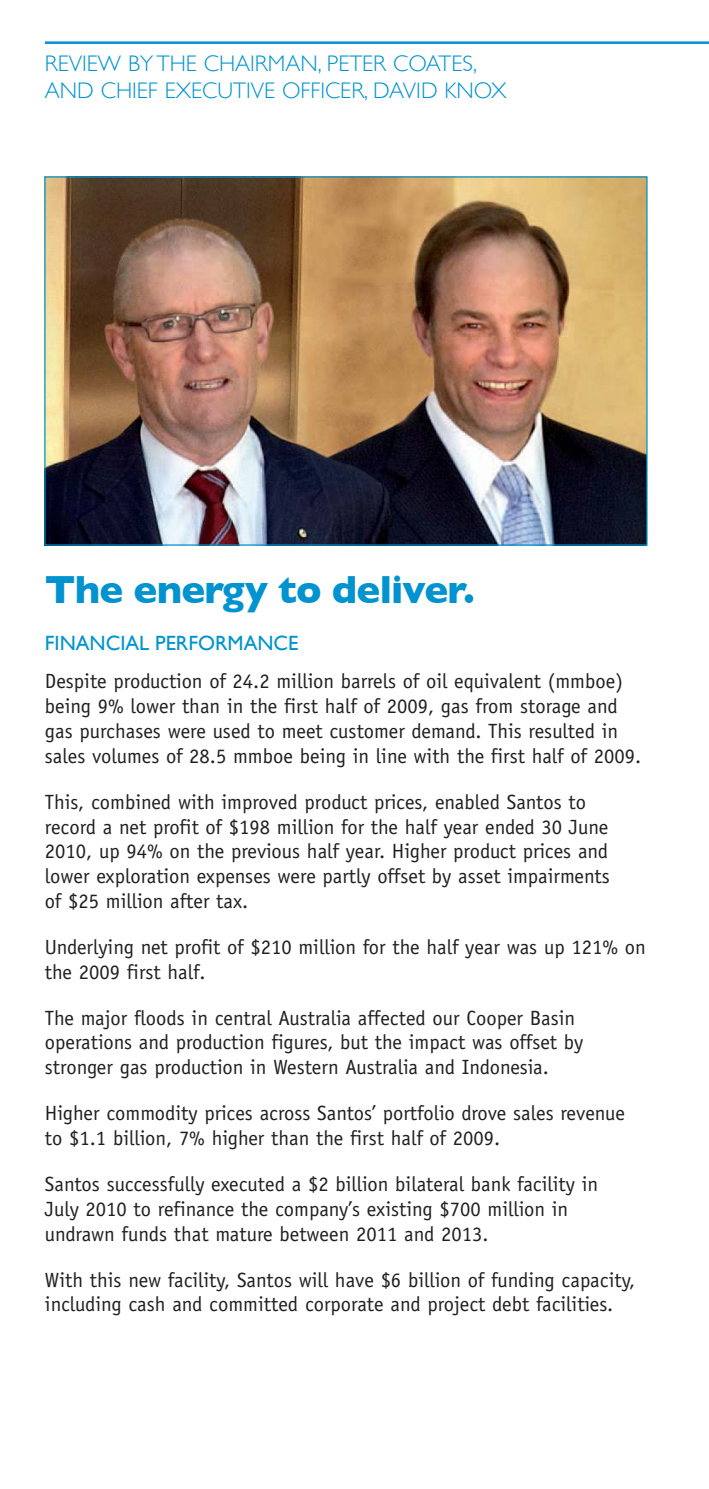
<style>
.page{position:relative;width:709px;height:1489px;background:#fff}
.page>*{position:absolute;margin:0;border:0;box-sizing:border-box;transform-origin:0 0}
.t1{font:700 40px "Gill Sans";letter-spacing:-.02em;color:#0093d0}
.t2{font:300 22.5px/27px "Gill Sans";color:#0093d0}
.t3{font:20.5px/24.8px "Officina Sans";color:#221f1f}
.t4{font:20.5px "Gill Sans";color:#0093d0}
</style>
<div class="page">
<img style="left:46px;top:178px;width:599px;height:365px">
<hr style="left:45px;top:41px;width:664px;height:3px;background:#0093d0">
<p class="t2" style="left:45px;top:52px;width:463px">REVIEW BY THE CHAIRMAN, PETER COATES,<br>AND CHIEF EXECUTIVE OFFICER, DAVID KNOX</p>
<h1 class="t1" style="left:45px;top:573px;width:431px">The energy to deliver.</h1>
<p class="t4" style="left:45px;top:634px;width:255px">FINANCIAL PERFORMANCE</p>
<p class="t3" style="left:45px;top:671px;width:597px">Despite production of 24.2 million barrels of oil equivalent (mmboe) being 9% lower than in the first half of 2009, gas from storage and gas purchases were used to meet customer demand. This resulted in sales volumes of 28.5 mmboe being in line with the first half of 2009.</p>
<p class="t3" style="left:45px;top:791px;width:566px">This, combined with improved product prices, enabled Santos to record a net profit of $198 million for the half year ended 30 June 2010, up 94% on the previous half year. Higher product prices and lower exploration expenses were partly offset by asset impairments of $25 million after tax.</p>
<p class="t3" style="left:45px;top:936px;width:602px">Underlying net profit of $210 million for the half year was up 121% on the 2009 first half.</p>
<p class="t3" style="left:45px;top:1007px;width:540px">The major floods in central Australia affected our Cooper Basin operations and production figures, but the impact was offset by stronger gas production in Western Australia and Indonesia.</p>
<p class="t3" style="left:45px;top:1102px;width:581px">Higher commodity prices across Santos’ portfolio drove sales revenue to $1.1 billion, 7% higher than the first half of 2009.</p>
<p class="t3" style="left:45px;top:1173px;width:554px">Santos successfully executed a $2 billion bilateral bank facility in<br>July 2010 to refinance the company’s existing $700 million in undrawn funds that mature between 2011 and 2013.</p>
<p class="t3" style="left:45px;top:1268px;width:592px">With this new facility, Santos will have $6 billion of funding capacity, including cash and committed corporate and project debt facilities.</p>
</div>
